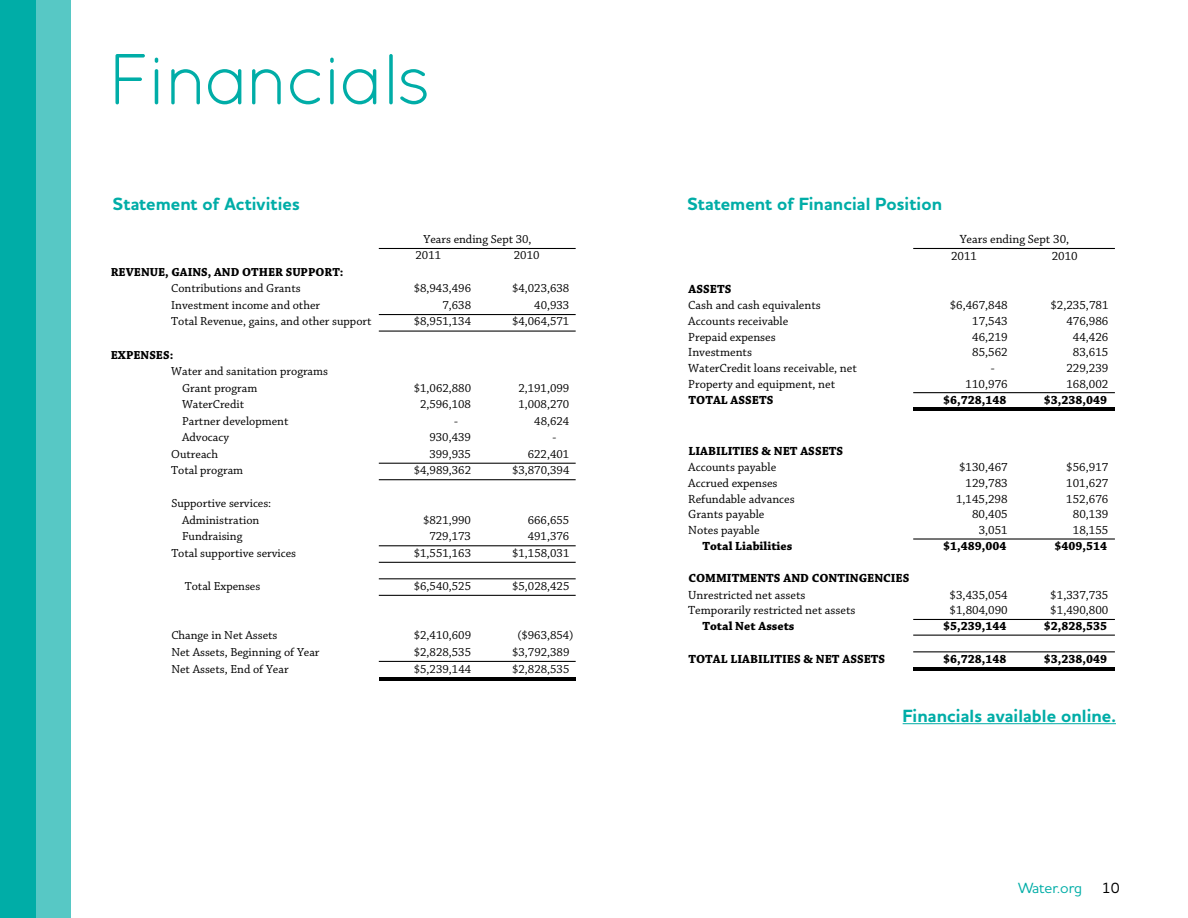
<style>
.page{position:relative;width:1188px;height:918px;background:#fff}
.page>*{position:absolute;margin:0;border:0;box-sizing:border-box;transform-origin:0 0}
.t1{font:72px "Quicksand";letter-spacing:-.05em;color:#00ada7}
.t2{font:700 18px "Houschka Pro";letter-spacing:.005em;color:#00ada7}
.t3{font:500 15px "Houschka Pro";letter-spacing:-.005em;color:#00ada7}
.t4{font:500 15px "Houschka Pro";color:#000}
.t5{font:12.45px "Chaparral Pro";color:#000}
.t6{font:700 12.45px "Chaparral Pro";color:#000}
.t7{font:12.3px/16.5px "Chaparral Pro";color:#000}
.t8{font:700 12.3px "Chaparral Pro";color:#000}
</style>
<div class="page">
<hr style="left:379px;top:248px;width:197px;height:1px;background:#000">
<hr style="left:379px;top:314px;width:197px;height:1px;background:#000">
<hr style="left:379px;top:331px;width:197px;height:1px;background:#000">
<hr style="left:379px;top:463px;width:197px;height:1px;background:#000">
<hr style="left:379px;top:479px;width:197px;height:1px;background:#000">
<hr style="left:379px;top:545px;width:197px;height:1px;background:#000">
<hr style="left:379px;top:562px;width:197px;height:1px;background:#000">
<hr style="left:379px;top:578px;width:197px;height:1px;background:#000">
<hr style="left:379px;top:595px;width:197px;height:1px;background:#000">
<hr style="left:379px;top:661px;width:197px;height:1px;background:#000">
<hr style="left:379px;top:677px;width:197px;height:1px;background:#000">
<hr style="left:379px;top:680px;width:197px;height:1px;background:#000">
<hr style="left:913px;top:248px;width:202px;height:1px;background:#000">
<hr style="left:913px;top:392px;width:202px;height:1px;background:#000">
<hr style="left:913px;top:408px;width:202px;height:1px;background:#000">
<hr style="left:913px;top:410px;width:202px;height:1px;background:#000">
<hr style="left:913px;top:538px;width:202px;height:2px;background:#000">
<hr style="left:913px;top:619px;width:202px;height:1px;background:#000">
<hr style="left:913px;top:635px;width:202px;height:1px;background:#000">
<hr style="left:913px;top:651px;width:202px;height:1px;background:#000">
<hr style="left:913px;top:667px;width:202px;height:1px;background:#000">
<hr style="left:913px;top:669px;width:202px;height:1px;background:#000">
<hr style="left:903px;top:723px;width:213px;height:1px;background:#00ada7">
<div style="left:0;top:0;width:36px;height:918px;background:#00ada7"></div>
<div style="left:36px;top:0;width:34px;height:918px;background:#57c8c5"></div>
<h1 class="t1" style="left:108px;top:38px;width:325px">Financials</h1>
<h2 class="t2" style="left:113px;top:193px;width:188px">Statement of Activities</h2>
<h2 class="t2" style="left:687px;top:193px;width:256px">Statement of Financial Position</h2>
<p class="t7" style="left:424px;top:231px;width:110px">Years ending Sept 30,</p>
<p class="t7" style="left:416px;top:248px;width:27px">2011</p>
<p class="t7" style="left:514px;top:248px;width:27px">2010</p>
<p class="t5" style="left:960px;top:232px;width:111px">Years ending Sept 30,</p>
<p class="t5" style="left:951px;top:249px;width:28px">2011</p>
<p class="t5" style="left:1052px;top:249px;width:28px">2010</p>
<p class="t8" style="left:111px;top:265px;width:234px">REVENUE, GAINS, AND OTHER SUPPORT:</p>
<p class="t7" style="left:171px;top:281px;width:131px">Contributions and Grants</p>
<p class="t7" style="left:414px;top:281px;width:59px">$8,943,496</p>
<p class="t7" style="left:512px;top:281px;width:59px">$4,023,638</p>
<p class="t7" style="left:171px;top:297px;width:150px">Investment income and other</p>
<p class="t7" style="left:442px;top:297px;width:30px">7,638</p>
<p class="t7" style="left:534px;top:297px;width:37px">40,933</p>
<p class="t7" style="left:171px;top:314px;width:202px">Total Revenue, gains, and other support</p>
<p class="t7" style="left:414px;top:314px;width:59px">$8,951,134</p>
<p class="t7" style="left:512px;top:314px;width:59px">$4,064,571</p>
<p class="t8" style="left:111px;top:347px;width:64px">EXPENSES:</p>
<p class="t7" style="left:182px;top:363px;width:147px;text-indent:-11px">Water and sanitation programs<br>Grant program</p>
<p class="t7" style="left:414px;top:380px;width:59px">$1,062,880</p>
<p class="t7" style="left:518px;top:380px;width:52px">2,191,099</p>
<p class="t7" style="left:182px;top:396px;width:64px">WaterCredit</p>
<p class="t7" style="left:420px;top:396px;width:52px">2,596,108</p>
<p class="t7" style="left:518px;top:396px;width:52px">1,008,270</p>
<p class="t7" style="left:182px;top:413px;width:108px">Partner development</p>
<p class="t7" style="left:454px;top:413px;width:5px">-</p>
<p class="t7" style="left:534px;top:413px;width:37px">48,624</p>
<p class="t7" style="left:182px;top:429px;width:48px">Advocacy</p>
<p class="t7" style="left:429px;top:429px;width:43px">930,439</p>
<p class="t7" style="left:553px;top:429px;width:5px">-</p>
<p class="t7" style="left:171px;top:446px;width:48px">Outreach</p>
<p class="t7" style="left:429px;top:446px;width:43px">399,935</p>
<p class="t7" style="left:528px;top:446px;width:43px">622,401</p>
<p class="t7" style="left:171px;top:463px;width:73px">Total program</p>
<p class="t7" style="left:414px;top:463px;width:59px">$4,989,362</p>
<p class="t7" style="left:512px;top:463px;width:59px">$3,870,394</p>
<p class="t7" style="left:171px;top:496px;width:101px;text-align:center">Supportive services:<br>Administration</p>
<p class="t7" style="left:423px;top:512px;width:49px">$821,990</p>
<p class="t7" style="left:528px;top:512px;width:43px">666,655</p>
<p class="t7" style="left:182px;top:529px;width:62px">Fundraising</p>
<p class="t7" style="left:429px;top:529px;width:43px">729,173</p>
<p class="t7" style="left:528px;top:529px;width:43px">491,376</p>
<p class="t7" style="left:171px;top:545px;width:126px">Total supportive services</p>
<p class="t7" style="left:414px;top:545px;width:59px">$1,551,163</p>
<p class="t7" style="left:512px;top:545px;width:59px">$1,158,031</p>
<p class="t7" style="left:185px;top:578px;width:77px">Total Expenses</p>
<p class="t7" style="left:414px;top:578px;width:59px">$6,540,525</p>
<p class="t7" style="left:512px;top:578px;width:59px">$5,028,425</p>
<p class="t7" style="left:171px;top:628px;width:108px">Change in Net Assets</p>
<p class="t7" style="left:414px;top:628px;width:59px">$2,410,609</p>
<p class="t7" style="left:517px;top:628px;width:57px">($963,854)</p>
<p class="t7" style="left:171px;top:644px;width:150px">Net Assets, Beginning of Year</p>
<p class="t7" style="left:414px;top:644px;width:59px">$2,828,535</p>
<p class="t7" style="left:512px;top:644px;width:59px">$3,792,389</p>
<p class="t7" style="left:171px;top:661px;width:119px">Net Assets, End of Year</p>
<p class="t7" style="left:414px;top:661px;width:59px">$5,239,144</p>
<p class="t7" style="left:512px;top:661px;width:59px">$2,828,535</p>
<p class="t6" style="left:689px;top:282px;width:44px">ASSETS</p>
<p class="t5" style="left:688px;top:298px;width:134px">Cash and cash equivalents</p>
<p class="t5" style="left:950px;top:298px;width:60px">$6,467,848</p>
<p class="t5" style="left:1050px;top:298px;width:60px">$2,235,781</p>
<p class="t5" style="left:688px;top:314px;width:102px">Accounts receivable</p>
<p class="t5" style="left:972px;top:314px;width:37px">17,543</p>
<p class="t5" style="left:1066px;top:314px;width:44px">476,986</p>
<p class="t5" style="left:688px;top:330px;width:89px">Prepaid expenses</p>
<p class="t5" style="left:972px;top:330px;width:37px">46,219</p>
<p class="t5" style="left:1073px;top:330px;width:37px">44,426</p>
<p class="t5" style="left:688px;top:345px;width:65px">Investments</p>
<p class="t5" style="left:972px;top:345px;width:37px">85,562</p>
<p class="t5" style="left:1073px;top:345px;width:37px">83,615</p>
<p class="t5" style="left:688px;top:361px;width:170px">WaterCredit loans receivable, net</p>
<p class="t5" style="left:991px;top:361px;width:5px">-</p>
<p class="t5" style="left:1066px;top:361px;width:44px">229,239</p>
<p class="t5" style="left:688px;top:377px;width:148px">Property and equipment, net</p>
<p class="t5" style="left:966px;top:377px;width:44px">110,976</p>
<p class="t5" style="left:1066px;top:377px;width:44px">168,002</p>
<p class="t6" style="left:689px;top:392px;width:86px">TOTAL ASSETS</p>
<p class="t6" style="left:943px;top:392px;width:65px">$6,728,148</p>
<p class="t6" style="left:1044px;top:392px;width:65px">$3,238,049</p>
<p class="t6" style="left:689px;top:444px;width:156px">LIABILITIES &amp; NET ASSETS</p>
<p class="t5" style="left:688px;top:460px;width:89px">Accounts payable</p>
<p class="t5" style="left:959px;top:460px;width:50px">$130,467</p>
<p class="t5" style="left:1066px;top:460px;width:44px">$56,917</p>
<p class="t5" style="left:688px;top:476px;width:91px">Accrued expenses</p>
<p class="t5" style="left:966px;top:476px;width:44px">129,783</p>
<p class="t5" style="left:1066px;top:476px;width:44px">101,627</p>
<p class="t5" style="left:688px;top:492px;width:108px">Refundable advances</p>
<p class="t5" style="left:956px;top:492px;width:53px">1,145,298</p>
<p class="t5" style="left:1066px;top:492px;width:44px">152,676</p>
<p class="t5" style="left:688px;top:507px;width:78px">Grants payable</p>
<p class="t5" style="left:972px;top:507px;width:37px">80,405</p>
<p class="t5" style="left:1073px;top:507px;width:37px">80,139</p>
<p class="t5" style="left:688px;top:523px;width:73px">Notes payable</p>
<p class="t5" style="left:979px;top:523px;width:31px">3,051</p>
<p class="t5" style="left:1073px;top:523px;width:37px">18,155</p>
<p class="t6" style="left:703px;top:538px;width:91px">Total Liabilities</p>
<p class="t6" style="left:943px;top:538px;width:65px">$1,489,004</p>
<p class="t6" style="left:1055px;top:538px;width:54px">$409,514</p>
<p class="t6" style="left:689px;top:571px;width:222px">COMMITMENTS AND CONTINGENCIES</p>
<p class="t5" style="left:688px;top:588px;width:119px">Unrestricted net assets</p>
<p class="t5" style="left:950px;top:588px;width:60px">$3,435,054</p>
<p class="t5" style="left:1050px;top:588px;width:60px">$1,337,735</p>
<p class="t5" style="left:688px;top:604px;width:169px">Temporarily restricted net assets</p>
<p class="t5" style="left:950px;top:604px;width:60px">$1,804,090</p>
<p class="t5" style="left:1050px;top:604px;width:60px">$1,490,800</p>
<p class="t6" style="left:703px;top:619px;width:93px">Total Net Assets</p>
<p class="t6" style="left:943px;top:619px;width:65px">$5,239,144</p>
<p class="t6" style="left:1044px;top:619px;width:65px">$2,828,535</p>
<p class="t6" style="left:689px;top:652px;width:198px">TOTAL LIABILITIES &amp; NET ASSETS</p>
<p class="t6" style="left:943px;top:652px;width:65px">$6,728,148</p>
<p class="t6" style="left:1044px;top:652px;width:65px">$3,238,049</p>
<h2 class="t2" style="left:903px;top:704px;width:215px">Financials available online.</h2>
<p class="t3" style="left:1018px;top:878px;width:66px">Water.org</p>
<p class="t4" style="left:1102px;top:878px;width:20px">10</p>
</div>
